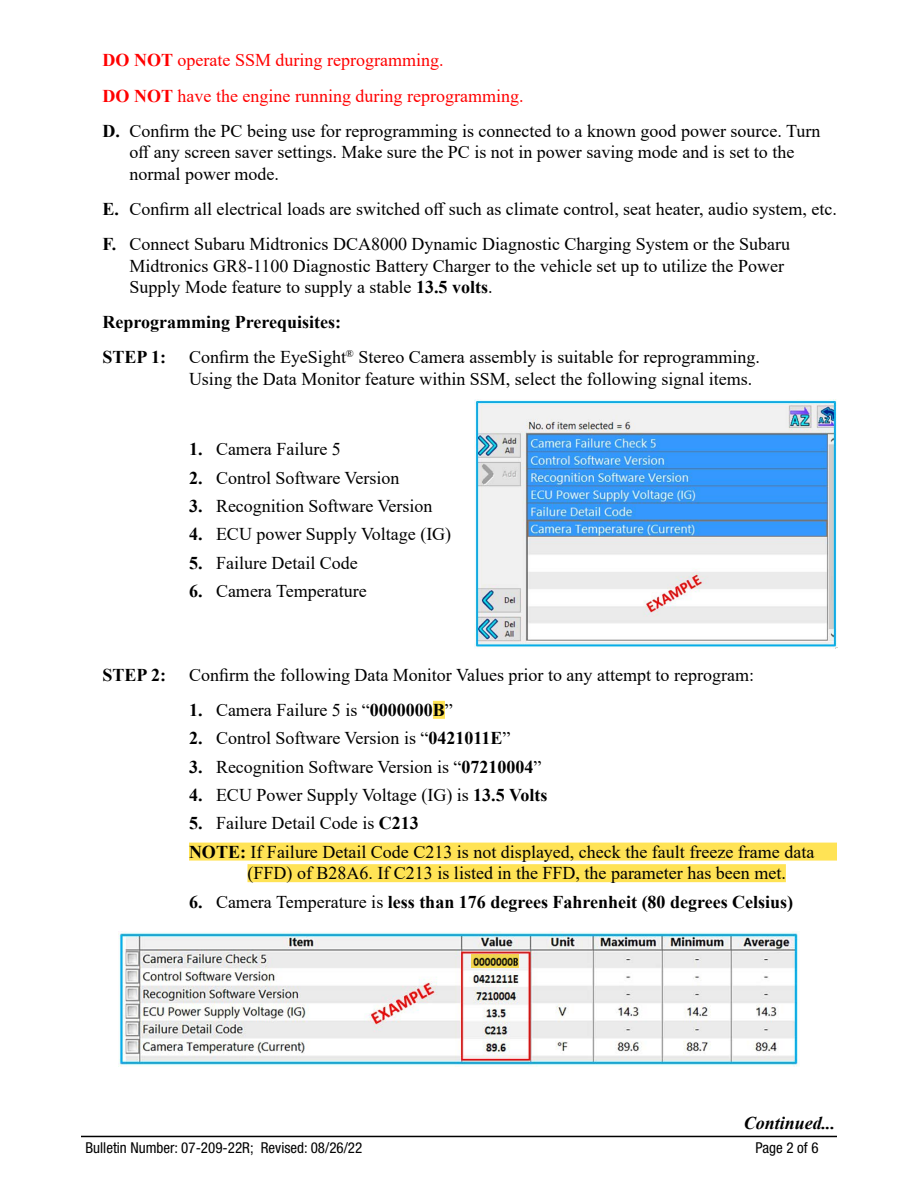
<style>
.page{position:relative;width:918px;height:1188px;background:#fff}
.page>*{position:absolute;margin:0;border:0;box-sizing:border-box;transform-origin:0 0}
.t1{font:18px/35.1px "Times New Roman";color:#000}
.t2{font:700 18px/35.1px "Times New Roman";color:#000}
.t3{font:italic 700 18px "Times New Roman";color:#000}
.t4{font:condensed 15px "Helvetica Neue LT Std";color:#000}
.s1{font-weight:700;color:#f00}
.s2{color:#f00}
.s3{font-weight:700}
.s4{font-weight:400}
</style>
<div class="page">
<hr style="left:81px;top:1136px;width:756px;height:1px;background:#000">
<div style="left:433px;top:701px;width:12px;height:18px;background:#ffe355"></div>
<div style="left:189px;top:843px;width:648px;height:18px;background:#ffe355"></div>
<div style="left:248px;top:864px;width:538px;height:18px;background:#ffe355"></div>
<img style="left:119px;top:931px;width:680px;height:136px">
<img style="left:475px;top:399px;width:362px;height:250px">
<svg style="left:471px;top:954px;width:48px;height:14px"></svg>
<p class="t1" style="left:103px;top:42px;width:719px"><span class="s1">DO NOT</span> <span class="s2">operate SSM during reprogramming.<br></span><span class="s1">DO NOT</span> <span class="s2">have the engine running during reprogramming.<br></span><span class="s3">D.</span> Confirm the PC being use for reprogramming is connected to a known good power source. Turn</p>
<p class="t1" style="left:130px;top:141px;width:666px;line-height:21.6px">off any screen saver settings. Make sure the PC is not in power saving mode and is set to the normal power mode.</p>
<p class="t1" style="left:103px;top:191px;width:736px"><span class="s3">E.</span> Confirm all electrical loads are switched off such as climate control, seat heater, audio system, etc.<br><span class="s3">F.</span> Connect Subaru Midtronics DCA8000 Dynamic Diagnostic Charging System or the Subaru</p>
<p class="t1" style="left:130px;top:254px;width:656px;line-height:21.6px">Midtronics GR8-1100 Diagnostic Battery Charger to the vehicle set up to utilize the Power<br>Supply Mode feature to supply a stable <span class="s3">13.5 volts</span>.</p>
<p class="t2" style="left:103px;top:304px;width:240px">Reprogramming Prerequisites:<br>STEP 1:</p>
<p class="t1" style="left:189px;top:346px;width:572px;line-height:21.6px">Confirm the EyeSight<sup>®</sup> Stereo Camera assembly is suitable for reprogramming.<br>Using the Data Monitor feature within SSM, select the following signal items.</p>
<p class="t1" style="left:189px;top:431px;width:153px"><span class="s3">1.</span> Camera Failure 5</p>
<p class="t1" style="left:189px;top:459px;width:212px"><span class="s3">2.</span> Control Software Version</p>
<p class="t1" style="left:189px;top:488px;width:245px"><span class="s3">3.</span> Recognition Software Version</p>
<p class="t1" style="left:189px;top:516px;width:264px"><span class="s3">4.</span> ECU power Supply Voltage (IG)</p>
<p class="t1" style="left:189px;top:545px;width:170px"><span class="s3">5.</span> Failure Detail Code</p>
<p class="t1" style="left:189px;top:573px;width:179px"><span class="s3">6.</span> Camera Temperature</p>
<p class="t2" style="left:103px;top:657px;width:65px">STEP 2:</p>
<p class="t1" style="left:189px;top:657px;width:567px">Confirm the following Data Monitor Values prior to any attempt to reprogram:</p>
<p class="t1" style="left:189px;top:692px;width:265px"><span class="s3">1.</span> Camera Failure 5 is “<span class="s3">0000000B</span>”</p>
<p class="t1" style="left:189px;top:720px;width:323px"><span class="s3">2.</span> Control Software Version is “<span class="s3">0421011E</span>”</p>
<p class="t1" style="left:189px;top:748px;width:354px"><span class="s3">3.</span> Recognition Software Version is “<span class="s3">07210004</span>”</p>
<p class="t1" style="left:189px;top:777px;width:360px"><span class="s3">4.</span> ECU Power Supply Voltage (IG) is <span class="s3">13.5 Volts</span></p>
<p class="t1" style="left:189px;top:808px;width:627px;line-height:28.3px"><span class="s3">5.</span> Failure Detail Code is <span class="s3">C213<br>NOTE:</span> If Failure Detail Code C213 is not displayed, check the fault freeze frame data</p>
<p class="t1" style="left:248px;top:855px;width:540px">(FFD) of B28A6. If C213 is listed in the FFD, the parameter has been met.</p>
<p class="t2" style="left:189px;top:883px;width:606px">6. <span class="s4">Camera Temperature is</span> less than 176 degrees Fahrenheit (80 degrees Celsius)</p>
<p class="t3" style="left:744px;top:1111px;width:93px">Continued...</p>
<p class="t4" style="left:86px;top:1138px;width:278px">Bulletin Number: 07-209-22R; Revised: 08/26/22</p>
<p class="t4" style="left:756px;top:1138px;width:65px">Page 2 of 6</p>
</div>
